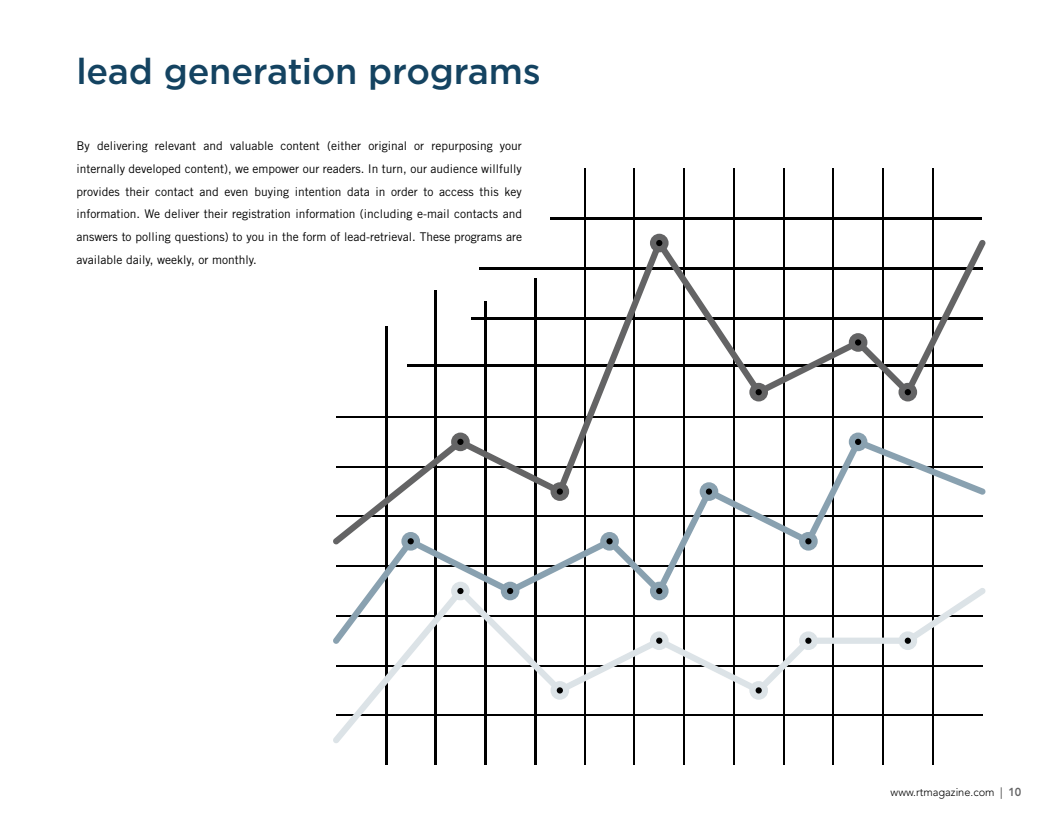
<style>
.page{position:relative;width:1062px;height:828px;background:#fff}
.page>*{position:absolute;margin:0;border:0;box-sizing:border-box;transform-origin:0 0}
.t1{font:500 36px "Gotham HTF";letter-spacing:-.005em;color:#144361}
.t2{font:12px/22.8px "Trade Gothic LT Std";color:#000;text-align:justify}
.t3{font:300 11.6px "Avenir LT Std";color:#000;scale:.95 1}
.s1{font-weight:800;color:#646465}
</style>
<div class="page">
<hr style="left:385px;top:326px;width:2px;height:439px;background:#000">
<hr style="left:435px;top:290px;width:2px;height:475px;background:#000">
<hr style="left:485px;top:302px;width:2px;height:463px;background:#000">
<hr style="left:534px;top:278px;width:3px;height:487px;background:#000">
<hr style="left:584px;top:168px;width:1px;height:597px;background:#000">
<hr style="left:634px;top:168px;width:1px;height:597px;background:#000">
<hr style="left:683px;top:168px;width:2px;height:597px;background:#000">
<hr style="left:733px;top:168px;width:2px;height:597px;background:#000">
<hr style="left:783px;top:168px;width:1px;height:597px;background:#000">
<hr style="left:832px;top:168px;width:2px;height:597px;background:#000">
<hr style="left:882px;top:168px;width:2px;height:597px;background:#000">
<hr style="left:932px;top:168px;width:1px;height:597px;background:#000">
<hr style="left:550px;top:217px;width:432px;height:3px;background:#000">
<svg style="left:336px;top:239px;width:650px;height:199px"></svg>
<svg style="left:333px;top:438px;width:653px;height:149px"></svg>
<div style="left:451px;top:433px;width:19px;height:18px;background:#646465;border-radius:50%"></div>
<div style="left:457px;top:439px;width:7px;height:6px;background:#000;border-radius:50%"></div>
<div style="left:551px;top:482px;width:18px;height:19px;background:#646465;border-radius:50%"></div>
<div style="left:557px;top:488px;width:6px;height:7px;background:#000;border-radius:50%"></div>
<div style="left:650px;top:234px;width:19px;height:18px;background:#646465;border-radius:50%"></div>
<svg style="left:656px;top:240px;width:6px;height:6px"></svg>
<div style="left:749px;top:383px;width:19px;height:18px;background:#646465;border-radius:50%"></div>
<svg style="left:756px;top:389px;width:6px;height:6px"></svg>
<div style="left:849px;top:333px;width:18px;height:19px;background:#646465;border-radius:50%"></div>
<div style="left:855px;top:339px;width:6px;height:7px;background:#000;border-radius:50%"></div>
<div style="left:899px;top:383px;width:18px;height:18px;background:#646465;border-radius:50%"></div>
<svg style="left:905px;top:389px;width:6px;height:6px"></svg>
<div style="left:849px;top:433px;width:18px;height:18px;background:#89a1b0;border-radius:50%"></div>
<svg style="left:855px;top:439px;width:6px;height:6px"></svg>
<div style="left:799px;top:532px;width:19px;height:19px;background:#89a1b0;border-radius:50%"></div>
<div style="left:805px;top:538px;width:7px;height:6px;background:#000;border-radius:50%"></div>
<div style="left:700px;top:482px;width:18px;height:19px;background:#89a1b0;border-radius:50%"></div>
<div style="left:706px;top:488px;width:6px;height:7px;background:#000;border-radius:50%"></div>
<div style="left:650px;top:582px;width:19px;height:18px;background:#89a1b0;border-radius:50%"></div>
<div style="left:600px;top:532px;width:19px;height:19px;background:#89a1b0;border-radius:50%"></div>
<div style="left:606px;top:538px;width:7px;height:6px;background:#000;border-radius:50%"></div>
<div style="left:501px;top:582px;width:18px;height:18px;background:#89a1b0;border-radius:50%"></div>
<div style="left:401px;top:532px;width:19px;height:19px;background:#89a1b0;border-radius:50%"></div>
<svg style="left:408px;top:538px;width:6px;height:6px"></svg>
<svg style="left:333px;top:587px;width:653px;height:156px"></svg>
<div style="left:451px;top:582px;width:19px;height:18px;background:#dce3e7;border-radius:50%"></div>
<div style="left:457px;top:588px;width:7px;height:6px;background:#000;border-radius:50%"></div>
<div style="left:551px;top:681px;width:18px;height:19px;background:#dce3e7;border-radius:50%"></div>
<div style="left:557px;top:687px;width:6px;height:7px;background:#000;border-radius:50%"></div>
<div style="left:650px;top:631px;width:19px;height:19px;background:#dce3e7;border-radius:50%"></div>
<svg style="left:656px;top:638px;width:6px;height:6px"></svg>
<div style="left:749px;top:681px;width:19px;height:19px;background:#dce3e7;border-radius:50%"></div>
<div style="left:756px;top:687px;width:6px;height:7px;background:#000;border-radius:50%"></div>
<div style="left:799px;top:631px;width:19px;height:19px;background:#dce3e7;border-radius:50%"></div>
<div style="left:805px;top:638px;width:7px;height:6px;background:#000;border-radius:50%"></div>
<div style="left:899px;top:631px;width:18px;height:19px;background:#dce3e7;border-radius:50%"></div>
<svg style="left:905px;top:638px;width:6px;height:6px"></svg>
<h1 class="t1" style="left:76px;top:50px;width:466px">lead generation programs</h1>
<p class="t2" style="left:76px;top:134px;width:447px">By delivering relevant and valuable content (either original or repurposing your internally developed content), we empower our readers. In turn, our audience willfully provides their contact and even buying intention data in order to access this key information. We deliver their registration information (including e-mail contacts and answers to polling questions) to you in the form of lead-retrieval. These programs are available daily, weekly, or monthly.</p>
<p class="t3" style="left:891px;top:786px;width:139px">www.rtmagazine.com | <span class="s1">10</span></p>
</div>
